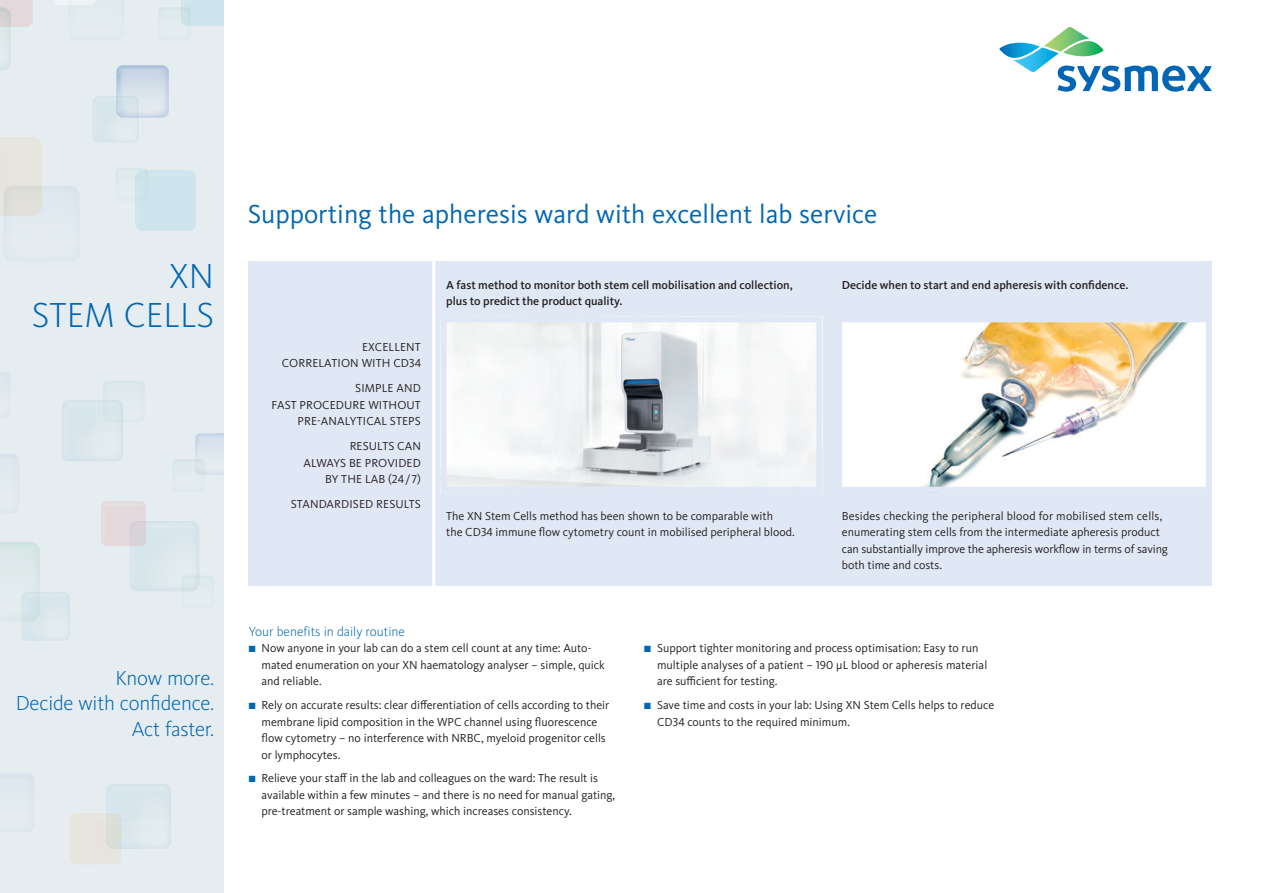
<style>
.page{position:relative;width:1263px;height:893px;background:#fff}
.page>*{position:absolute;margin:0;border:0;box-sizing:border-box;transform-origin:0 0}
.t1{font:300 36px/39px "Kievit Pro";color:#0166b3;text-align:right}
.t2{font:27px "Kievit Pro";color:#0166b3}
.t3{font:300 21px "Kievit Pro";letter-spacing:-.01em;color:#0166b3}
.t4{font:300 13.5px "Kievit Pro";color:#0166b3}
.t5{font:12px/16.5px "Kievit Pro";color:#231f20}
.t6{font:500 12px/16.5px "Kievit Pro";color:#231f20}
.s1{color:#0166b3}
</style>
<div class="page">
<div style="left:0;top:0;width:223px;height:893px;background:#e5edf1"></div>
<div style="left:61px;top:398px;width:63px;height:65px;background:#dae7ed"></div>
<div style="left:129px;top:520px;width:72px;height:73px;background:#dae7ec"></div>
<div style="left:92px;top:94px;width:48px;height:50px;background:#dae7ed"></div>
<div style="left:70px;top:813px;width:51px;height:51px;background:#e6e4dc"></div>
<div style="left:106px;top:783px;width:66px;height:67px;background:#231f20;opacity:.15"></div>
<div style="left:20px;top:592px;width:51px;height:51px;background:#dae7ec"></div>
<img style="left:5px;top:542px;width:35px;height:8px">
<svg style="left:5px;top:542px;width:26px;height:5px"></svg>
<svg style="left:103px;top:381px;width:41px;height:41px"></svg>
<img style="left:75px;top:194px;width:4px;height:13px">
<img style="left:42px;top:186px;width:4px;height:5px">
<svg style="left:0;top:137px;width:42px;height:79px;background:#e3e2db"></svg>
<svg style="left:116px;top:65px;width:53px;height:54px"></svg>
<svg style="left:0;top:774px;width:34px;height:13px"></svg>
<svg style="left:182px;top:576px;width:32px;height:15px"></svg>
<svg style="left:158px;top:7px;width:23px;height:12px"></svg>
<svg style="left:116px;top:168px;width:33px;height:34px"></svg>
<img style="left:0;top:0;width:32px;height:27px">
<img style="left:101px;top:501px;width:44px;height:44px">
<img style="left:181px;top:0;width:42px;height:26px">
<img style="left:195px;top:439px;width:1px;height:20px">
<svg style="left:173px;top:459px;width:50px;height:16px"></svg>
<img style="left:195px;top:433px;width:23px;height:4px">
<svg style="left:0;top:373px;width:10px;height:6px"></svg>
<img style="left:79px;top:0;width:12px;height:2px">
<div style="left:249px;top:261px;width:963px;height:325px;background:#e1e8f5"></div>
<img style="left:448px;top:323px;width:367px;height:163px">
<div style="left:441px;top:316px;width:381px;height:177px;border:6px solid #e1e8f5"></div>
<hr style="left:432px;top:248px;width:3px;height:348px;background:#fff">
<div style="left:839px;top:319px;width:370px;height:171px;background:#fff"></div>
<img style="left:925px;top:323px;width:264px;height:163px">
<div style="left:836px;top:316px;width:376px;height:177px;border:6px solid #e1e8f5"></div>
<svg style="left:999px;top:27px;width:213px;height:65px"></svg>
<p class="t1" style="left:32px;top:256px;width:184px">XN<br>STEM CELLS</p>
<p class="t3" style="left:115px;top:665px;width:100px">Know more.</p>
<p class="t3" style="left:16px;top:691px;width:200px">Decide with confidence.</p>
<p class="t3" style="left:132px;top:716px;width:84px">Act faster.</p>
<p class="t2" style="left:248px;top:198px;width:631px">Supporting the apheresis ward with excellent lab service</p>
<p class="t5" style="left:282px;top:338px;width:141px;text-align:right">EXCELLENT<br>CORRELATION WITH CD34</p>
<p class="t5" style="left:272px;top:380px;width:151px;text-align:right">SIMPLE AND<br>FAST PROCEDURE WITHOUT<br>PRE-ANALYTICAL STEPS</p>
<p class="t5" style="left:303px;top:438px;width:119px;text-align:right">RESULTS CAN<br>ALWAYS BE PROVIDED<br>BY THE LAB (24/ 7)</p>
<p class="t5" style="left:291px;top:496px;width:132px">STANDARDISED RESULTS</p>
<p class="t6" style="left:446px;top:276px;width:348px">A fast method to monitor both stem cell mobilisation and collection, plus to predict the product quality.</p>
<p class="t6" style="left:842px;top:276px;width:288px">Decide when to start and end apheresis with confidence.</p>
<p class="t5" style="left:446px;top:507px;width:350px">The XN Stem Cells method has been shown to be comparable with<br>the CD34 immune flow cytometry count in mobilised peripheral blood.</p>
<p class="t5" style="left:842px;top:507px;width:328px">Besides checking the peripheral blood for mobilised stem cells, enumerating stem cells from the intermediate apheresis product can substantially improve the apheresis workflow in terms of saving both time and costs.</p>
<p class="t4" style="left:249px;top:623px;width:158px">Your benefits in daily routine</p>
<p class="t5" style="left:261px;top:640px;width:345px;text-indent:-13px"><span class="s1">■</span> Now anyone in your lab can do a stem cell count at any time: Auto&shy;mated enumeration on your XN haematology analyser – simple, quick and reliable.</p>
<p class="t5" style="left:261px;top:697px;width:349px;text-indent:-13px"><span class="s1">■</span> Rely on accurate results: clear differentiation of cells according to their membrane lipid composition in the WPC channel using fluorescence flow cytometry – no interference with NRBC, myeloid progenitor cells or lymphocytes.</p>
<p class="t5" style="left:261px;top:770px;width:355px;text-indent:-13px"><span class="s1">■</span> Relieve your staff in the lab and colleagues on the ward: The result is available within a few minutes – and there is no need for manual gating, pre-treatment or sample washing, which increases consistency.</p>
<p class="t5" style="left:657px;top:640px;width:332px;text-indent:-13px"><span class="s1">■</span> Support tighter monitoring and process optimisation: Easy to run multiple analyses of a patient – 190 µL blood or apheresis material are sufficient for testing.</p>
<p class="t5" style="left:657px;top:697px;width:339px;text-indent:-13px"><span class="s1">■</span> Save time and costs in your lab: Using XN Stem Cells helps to reduce<br>CD34 counts to the required minimum.</p>
</div>
